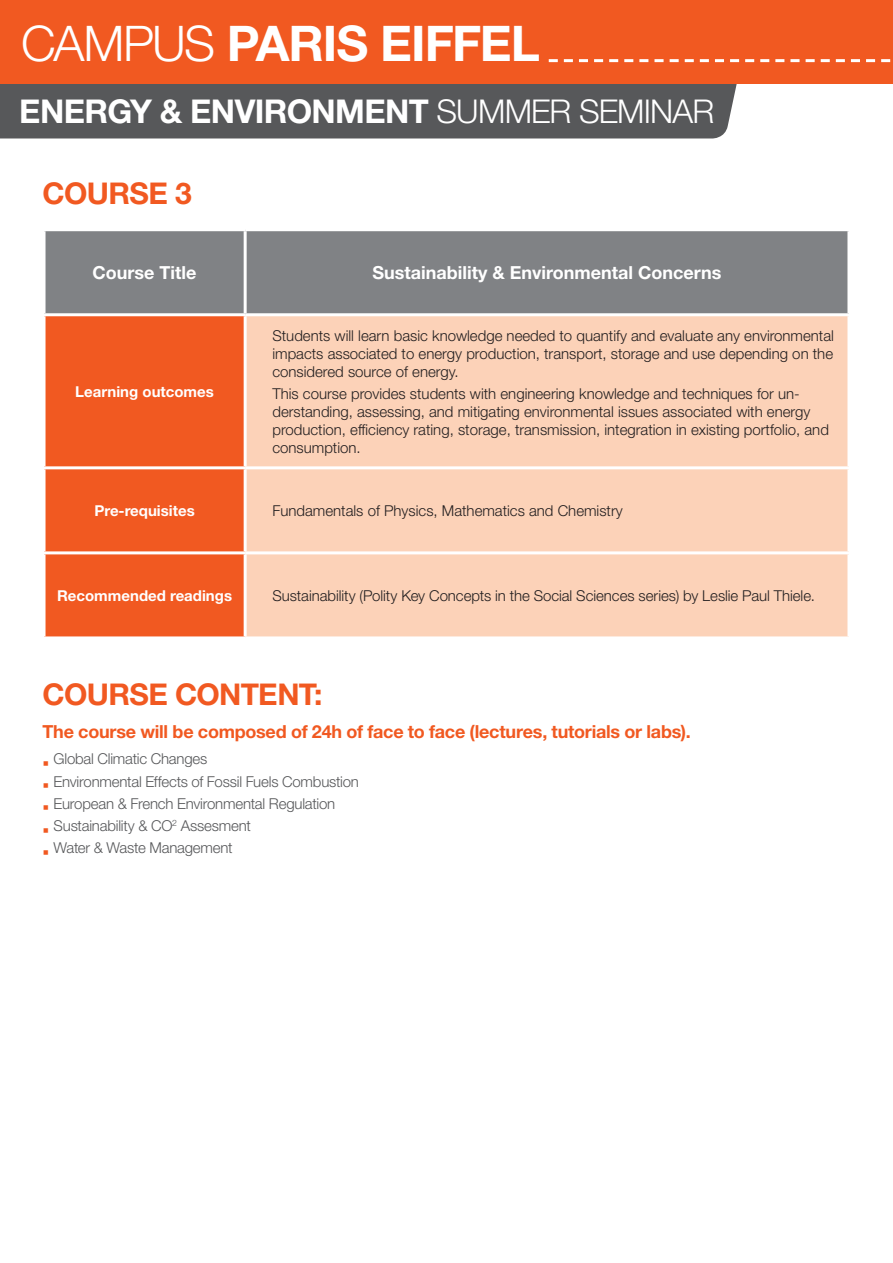
<style>
.page{position:relative;width:893px;height:1263px;background:#fff}
.page>*{position:absolute;margin:0;border:0;box-sizing:border-box;transform-origin:0 0}
.t1{font:700 49.2px "Helvetica Neue LT Std";letter-spacing:-.025em;color:#fff}
.t2{font:700 32.85px "Helvetica Neue LT Std";letter-spacing:-.02em;color:#fff}
.t3{font:700 30px "Helvetica Neue LT Std";letter-spacing:-.02em;color:#f15921}
.t4{font:700 18px "Helvetica Neue LT Std";letter-spacing:-.015em;color:#f15921}
.t5{font:700 18px "Helvetica Neue LT Std";color:#fff}
.t6{font:300 15px/18px "Helvetica Neue LT Std";color:#231f20;text-align:justify}
.t7{font:300 15px "Helvetica Neue LT Std";letter-spacing:-.015em;color:#57585a}
.t8{font:700 15px "Helvetica Neue LT Std";color:#fff}
.s1{font-weight:300}
.s2{color:#f15921}
</style>
<div class="page">
<div style="left:0;top:84px;width:737px;height:54px;background:#57585a"></div>
<div style="left:0;top:0;width:893px;height:84px;background:#f15921"></div>
<svg style="left:549px;top:59px;width:342px;height:3px"></svg>
<div style="left:46px;top:231px;width:801px;height:82px;background:#808285"></div>
<div style="left:46px;top:316px;width:198px;height:320px;background:#f15921"></div>
<div style="left:247px;top:316px;width:600px;height:320px;background:#fcd2b8"></div>
<hr style="left:43px;top:466px;width:202px;height:3px;background:#fff">
<hr style="left:43px;top:551px;width:202px;height:3px;background:#fff">
<hr style="left:245px;top:466px;width:605px;height:3px;background:#fff">
<hr style="left:245px;top:551px;width:605px;height:3px;background:#fff">
<hr style="left:244px;top:231px;width:3px;height:82px;background:#fff">
<p class="t1" style="left:21px;top:13px;width:520px"><span class="s1">CAMPUS</span> PARIS EIFFEL</p>
<p class="t2" style="left:19px;top:91px;width:697px">ENERGY &amp; ENVIRONMENT <span class="s1">SUMMER SEMINAR</span></p>
<p class="t3" style="left:43px;top:175px;width:151px">COURSE 3</p>
<p class="t5" style="left:93px;top:261px;width:105px">Course Title</p>
<p class="t5" style="left:373px;top:261px;width:350px">Sustainability &amp; Environmental Concerns</p>
<p class="t8" style="left:75px;top:382px;width:140px">Learning outcomes</p>
<p class="t6" style="left:272px;top:326px;width:563px">Students will learn basic knowledge needed to quantify and evaluate any environmental impacts associated to energy production, transport, storage and use depending on the considered source of energy.</p>
<p class="t6" style="left:272px;top:384px;width:558px;text-align:left">This course provides students with engineering knowledge and techniques for un&shy;derstanding, assessing, and mitigating environmental issues associated with energy production, efficiency rating, storage, transmission, integration in existing portfolio, and consumption.</p>
<p class="t8" style="left:94px;top:501px;width:102px">Pre-requisites</p>
<p class="t6" style="left:272px;top:501px;width:352px">Fundamentals of Physics, Mathematics and Chemistry</p>
<p class="t8" style="left:57px;top:586px;width:176px">Recommended readings</p>
<p class="t6" style="left:272px;top:586px;width:544px">Sustainability (Polity Key Concepts in the Social Sciences series) by Leslie Paul Thiele.</p>
<p class="t3" style="left:43px;top:676px;width:281px">COURSE CONTENT:</p>
<p class="t4" style="left:43px;top:720px;width:650px">The course will be composed of 24h of face to face (lectures, tutorials or labs).</p>
<p class="t7" style="left:43px;top:750px;width:166px"><span class="s2">▪</span> Global Climatic Changes</p>
<p class="t7" style="left:43px;top:772px;width:318px"><span class="s2">▪</span> Environmental Effects of Fossil Fuels Combustion</p>
<p class="t7" style="left:43px;top:794px;width:294px"><span class="s2">▪</span> European &amp; French Environmental Regulation</p>
<p class="t7" style="left:43px;top:817px;width:210px"><span class="s2">▪</span> Sustainability &amp; CO<sup>2</sup> Assesment</p>
<p class="t7" style="left:43px;top:839px;width:192px"><span class="s2">▪</span> Water &amp; Waste Management</p>
</div>
